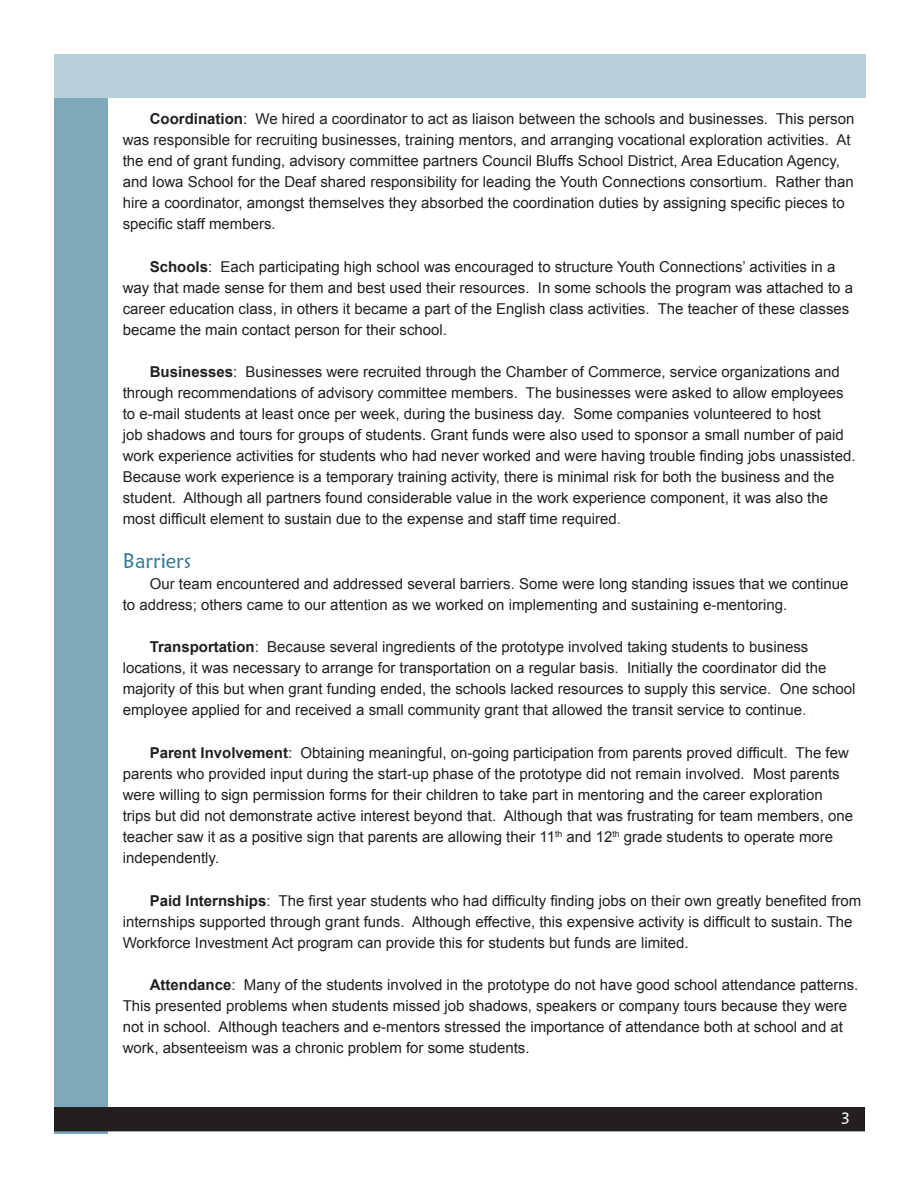
<style>
.page{position:relative;width:918px;height:1188px;background:#fff}
.page>*{position:absolute;margin:0;border:0;box-sizing:border-box;transform-origin:0 0}
.Subhead_2{font:21px "Maiandra GD";color:#307793}
.t1{font:16.5px "Maiandra GD";color:#fff}
.Body{font:15px/21px "Arial";color:#231f20}
.s1{font-weight:700}
.s2{color:#008000}
</style>
<div class="page">
<div style="left:55px;top:55px;width:52px;height:1078px;background:#7da9bb"></div>
<div style="left:54px;top:54px;width:54px;height:1080px;border:2px solid #7da9bb"></div>
<div style="left:54px;top:54px;width:812px;height:44px;background:#b7cfd9"></div>
<div style="left:55px;top:1108px;width:809px;height:23px;background:#231f20"></div>
<div style="left:54px;top:1107px;width:811px;height:24px;border:2px solid #231f20"></div>
<p class="Body" style="left:123px;top:108px;width:733px;text-indent:27px"><span class="s1">Coordination</span>: We hired a coordinator to act as liaison between the schools and businesses. This person was responsible for recruiting businesses, training mentors, and arranging vocational exploration activities. At the end of grant funding, advisory committee partners Council Bluffs School District, Area Education Agency, and Iowa School for the Deaf shared responsibility for leading the Youth Connections consortium. Rather than hire a coordinator, amongst themselves they absorbed the coordination duties by assigning specific pieces to specific staff members.</p>
<p class="Body" style="left:123px;top:256px;width:732px;text-indent:27px"><span class="s1">Schools</span>: Each participating high school was encouraged to structure Youth Connections’ activities in a way that made sense for them and best used their resources. In some schools the program was attached to a career education class, in others it became a part of the English class activities. The teacher of these classes became the main contact person for their school.</p>
<p class="Body" style="left:123px;top:362px;width:734px;text-indent:27px"><span class="s1">Businesses</span>: Businesses were recruited through the Chamber of Commerce, service organizations and through recommendations of advisory committee members. The businesses were asked to allow employees to e-mail students at least once per week, during the business day. Some companies volunteered to host<br>job shadows and tours for groups of students. Grant funds were also used to sponsor a small number of paid work experience activities for students who had never worked and were having trouble finding jobs unassisted.<br>Because work experience is a temporary training activity, there is minimal risk for both the business and the student. Although all partners found considerable value in the work experience component, it was also the most difficult element to sustain due to the expense and staff time required<span class="s2">.</span></p>
<p class="Subhead_2" style="left:123px;top:548px;width:70px">Barriers</p>
<p class="Body" style="left:123px;top:573px;width:727px;text-indent:27px">Our team encountered and addressed several barriers. Some were long standing issues that we continue to address; others came to our attention as we worked on implementing and sustaining e-mentoring.</p>
<p class="Body" style="left:123px;top:637px;width:734px;text-indent:27px"><span class="s1">Transportation</span>: Because several ingredients of the prototype involved taking students to business locations, it was necessary to arrange for transportation on a regular basis. Initially the coordinator did the majority of this but when grant funding ended, the schools lacked resources to supply this service. One school employee applied for and received a small community grant that allowed the transit service to continue<span class="s2">.</span></p>
<p class="Body" style="left:123px;top:742px;width:732px;text-indent:27px"><span class="s1">Parent Involvement</span>: Obtaining meaningful, on-going participation from parents proved difficult. The few parents who provided input during the start-up phase of the prototype did not remain involved. Most parents were willing to sign permission forms for their children to take part in mentoring and the career exploration trips but did not demonstrate active interest beyond that. Although that was frustrating for team members, one teacher saw it as a positive sign that parents are allowing their 11<sup>th</sup> and 12<sup>th</sup> grade students to operate more independently.</p>
<p class="Body" style="left:123px;top:890px;width:740px;text-indent:27px"><span class="s1">Paid Internships</span>: The first year students who had difficulty finding jobs on their own greatly benefited from internships supported through grant funds. Although effective, this expensive activity is difficult to sustain. The<br>Workforce Investment Act program can provide this for students but funds are limited.</p>
<p class="Body" style="left:123px;top:975px;width:737px;text-indent:27px"><span class="s1">Attendance</span>: Many of the students involved in the prototype do not have good school attendance patterns.<br>This presented problems when students missed job shadows, speakers or company tours because they were not in school. Although teachers and e-mentors stressed the importance of attendance both at school and at work, absenteeism was a chronic problem for some students.</p>
<p class="t1" style="left:841px;top:1108px;width:11px">3</p>
</div>
